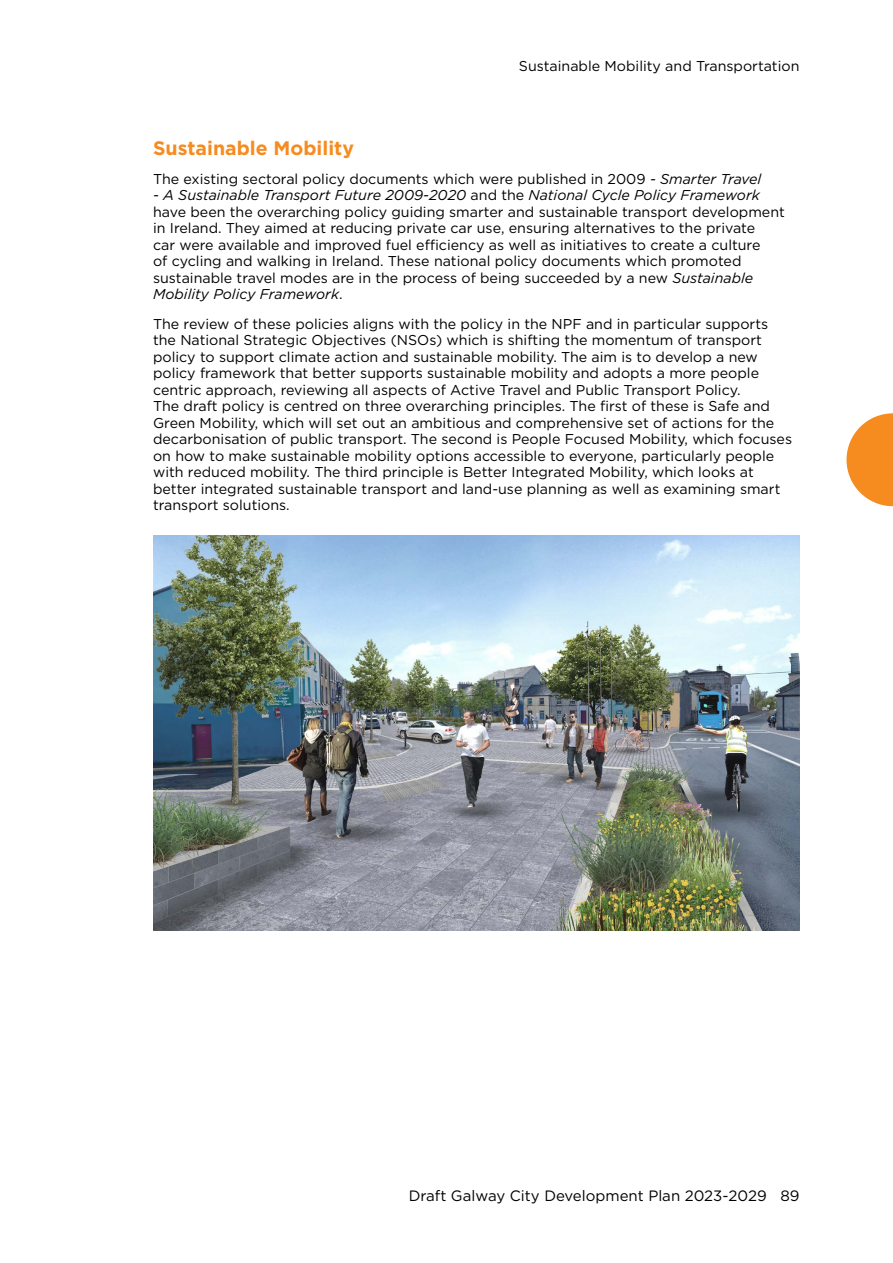
<style>
.page{position:relative;width:893px;height:1263px;background:#fff}
.page>*{position:absolute;margin:0;border:0;box-sizing:border-box;transform-origin:0 0}
.t1{font:700 19.5px "Gotham";color:#f68b1f}
.t2{font:15px "Gotham";color:#000}
.t3{font:14.25px/16.5px "Gotham";color:#000}
.s1{font-style:italic}
</style>
<div class="page">
<svg style="left:846px;top:413px;width:47px;height:93px"></svg>
<img style="left:153px;top:536px;width:646px;height:394px">
<p class="t3" style="left:519px;top:57px;width:282px">Sustainable Mobility and Transportation</p>
<h1 class="t1" style="left:153px;top:136px;width:202px">Sustainable Mobility</h1>
<p class="t3" style="left:153px;top:170px;width:610px">The existing sectoral policy documents which were published in 2009 <span class="s1">- Smarter Travel</span></p>
<p class="t3" style="left:153px;top:187px;width:633px"><span class="s1">- A Sustainable Transport Future 2009-2020</span> and the <span class="s1">National Cycle Policy Framework </span>have been the overarching policy guiding smarter and sustainable transport development in Ireland. They aimed at reducing private car use, ensuring alternatives to the private<br>car were available and improved fuel efficiency as well as initiatives to create a culture<br>of cycling and walking in Ireland. These national policy documents which promoted sustainable travel modes are in the process of being succeeded by a new <span class="s1">Sustainable Mobility Policy Framework</span>.</p>
<p class="t3" style="left:153px;top:315px;width:641px">The review of these policies aligns with the policy in the NPF and in particular supports the National Strategic Objectives (NSOs) which is shifting the momentum of transport policy to support climate action and sustainable mobility. The aim is to develop a new policy framework that better supports sustainable mobility and adopts a more people centric approach, reviewing all aspects of Active Travel and Public Transport Policy.<br>The draft policy is centred on three overarching principles. The first of these is Safe and Green Mobility, which will set out an ambitious and comprehensive set of actions for the decarbonisation of public transport. The second is People Focused Mobility, which focuses on how to make sustainable mobility options accessible to everyone, particularly people with reduced mobility. The third principle is Better Integrated Mobility, which looks at better integrated sustainable transport and land-use planning as well as examining smart transport solutions.</p>
<p class="t2" style="left:409px;top:1186px;width:392px">Draft Galway City Development Plan 2023-2029 89</p>
</div>
